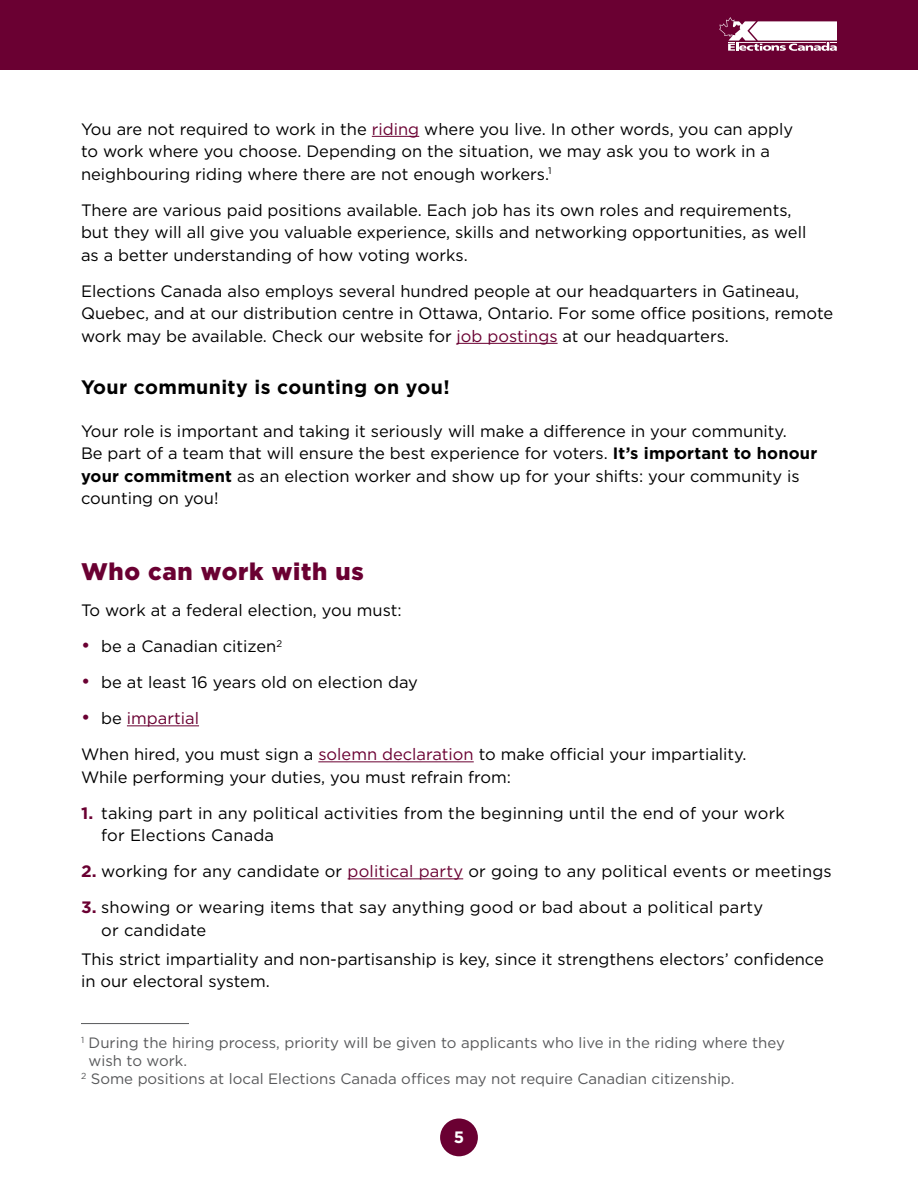
<style>
.page{position:relative;width:918px;height:1188px;background:#fff}
.page>*{position:absolute;margin:0;border:0;box-sizing:border-box;transform-origin:0 0}
.t1{font:900 24px "Gotham";letter-spacing:.03em;color:#6a0032}
.t2{font:700 19.5px "Gotham";letter-spacing:.02em;color:#000}
.t3{font:16.5px/22.5px "Gotham";color:#000}
.t4{font:700 16.5px "Gotham";color:#fff}
.t5{font:15px "Gotham";color:#58595b}
.s1{color:#6a0032}
.s2{font-weight:700}
.s3{font-size:19.5px;color:#6a0032}
.s4{font-weight:700;color:#6a0032}
</style>
<div class="page">
<div style="left:0;top:0;width:918px;height:69px;background:#6a0032"></div>
<svg style="left:719px;top:17px;width:118px;height:34px"></svg>
<div style="left:440px;top:1119px;width:38px;height:37px;background:#6a0032;border-radius:50%"></div>
<hr style="left:372px;top:136px;width:47px;height:1px;background:#6a0032">
<hr style="left:457px;top:343px;width:101px;height:1px;background:#6a0032">
<hr style="left:127px;top:725px;width:72px;height:1px;background:#6a0032">
<hr style="left:318px;top:761px;width:156px;height:1px;background:#6a0032">
<hr style="left:348px;top:878px;width:115px;height:1px;background:#6a0032">
<hr style="left:81px;top:1023px;width:108px;height:1px;background:#58595b">
<p class="t3" style="left:81px;top:117px;width:714px">You are not required to work in the <span class="s1">riding</span> where you live. In other words, you can apply to work where you choose. Depending on the situation, we may ask you to work in a neighbouring riding where there are not enough workers.<sup>1</sup></p>
<p class="t3" style="left:81px;top:198px;width:727px">There are various paid positions available. Each job has its own roles and requirements, but they will all give you valuable experience, skills and networking opportunities, as well as a better understanding of how voting works.</p>
<p class="t3" style="left:81px;top:279px;width:754px">Elections Canada also employs several hundred people at our headquarters in Gatineau,<br>Quebec, and at our distribution centre in Ottawa, Ontario. For some office positions, remote work may be available. Check our website for <span class="s1">job postings</span> at our headquarters.</p>
<p class="t2" style="left:81px;top:374px;width:370px">Your community is counting on you!</p>
<p class="t3" style="left:81px;top:420px;width:738px">Your role is important and taking it seriously will make a difference in your community.<br>Be part of a team that will ensure the best experience for voters. <span class="s2">It’s important to honour your commitment</span> as an election worker and show up for your shifts: your community is counting on you!</p>
<h1 class="t1" style="left:81px;top:555px;width:284px">Who can work with us</h1>
<p class="t3" style="left:81px;top:599px;width:322px">To work at a federal election, you must:</p>
<p class="t3" style="left:81px;top:635px;width:203px"><span class="s3">•</span> be a Canadian citizen<sup>2</sup></p>
<p class="t3" style="left:81px;top:671px;width:338px"><span class="s3">•</span> be at least 16 years old on election day</p>
<p class="t3" style="left:81px;top:700px;width:667px;line-height:36px"><span class="s3">•</span> be <span class="s1">impartial<br></span>When hired, you must sign a <span class="s1">solemn declaration</span> to make official your impartiality.</p>
<p class="t3" style="left:81px;top:765px;width:432px">While performing your duties, you must refrain from:</p>
<p class="t3" style="left:101px;top:801px;width:685px;text-indent:-20px"><span class="s4">1.</span> taking part in any political activities from the beginning until the end of your work for Elections Canada</p>
<p class="t3" style="left:81px;top:860px;width:752px"><span class="s4">2.</span> working for any candidate or <span class="s1">political party</span> or going to any political events or meetings</p>
<p class="t3" style="left:101px;top:896px;width:663px;text-indent:-20px"><span class="s4">3.</span> showing or wearing items that say anything good or bad about a political party or candidate</p>
<p class="t3" style="left:81px;top:948px;width:744px">This strict impartiality and non-partisanship is key, since it strengthens electors’ confidence in our electoral system.</p>
<p class="t5" style="left:81px;top:1033px;width:705px"><sup>1</sup> During the hiring process, priority will be given to applicants who live in the riding where they</p>
<p class="t5" style="left:88px;top:1051px;width:100px">wish to work.</p>
<p class="t5" style="left:81px;top:1069px;width:655px"><sup>2</sup> Some positions at local Elections Canada offices may not require Canadian citizenship.</p>
<p class="t4" style="left:454px;top:1127px;width:12px">5</p>
</div>
